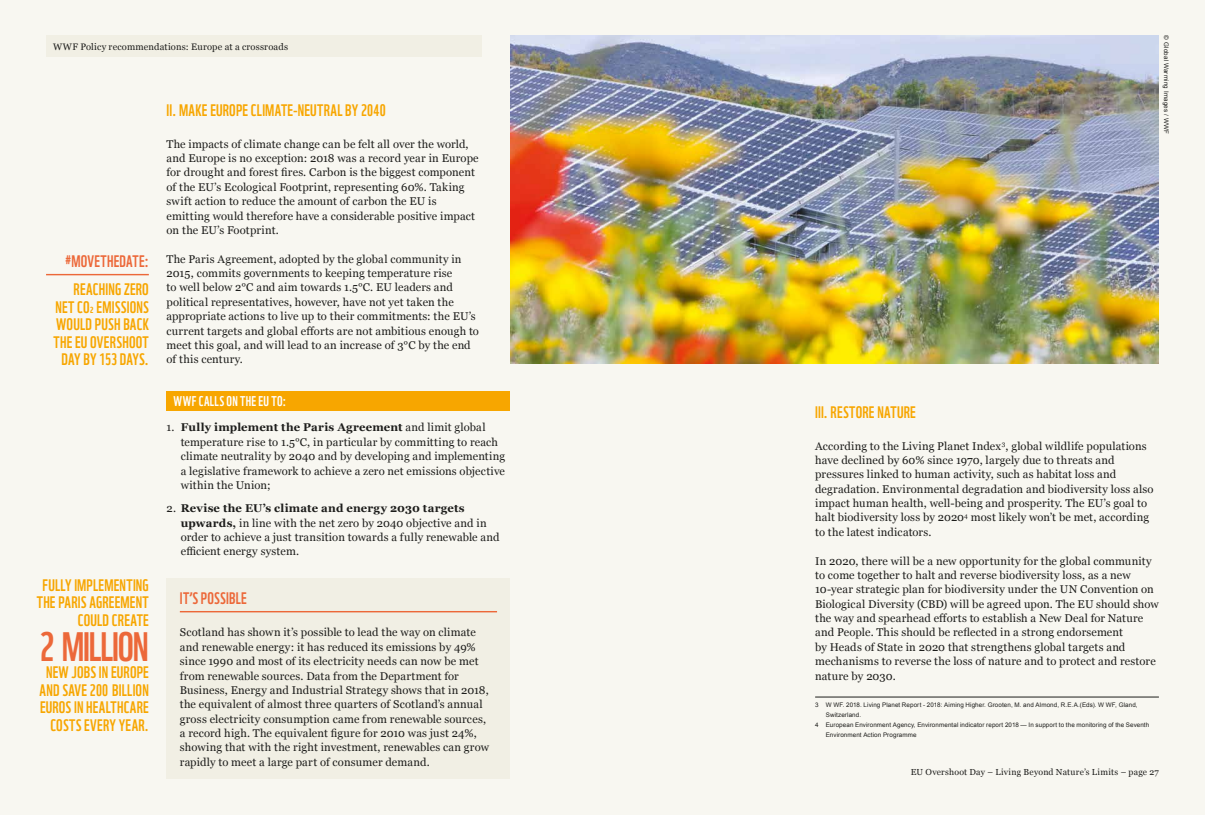
<style>
.page{position:relative;width:1205px;height:815px;background:#fff}
.page>*{position:absolute;margin:0;border:0;box-sizing:border-box;transform-origin:0 0}
.t1{font:40px "WWF";letter-spacing:-.03em;color:#ec6839}
.t2{font:16.25px/17.5px "WWF";letter-spacing:.015em;color:#f7a600;text-align:right}
.t3{font:16.25px "WWF";letter-spacing:.015em;color:#ec6839}
.t4{font:13.75px "WWF";letter-spacing:.025em;color:#fff}
.t5{font:11.25px/14.4px "Georgia";letter-spacing:.015em;color:#1d1d1b}
.t6{font:9.38px "Georgia";letter-spacing:.02em;color:#1d1d1b}
.t7{font:8.75px "Georgia";letter-spacing:.025em;color:#1d1d1b}
.t8{font:6.25px "Arial";letter-spacing:.015em;color:#1d1d1b}
.s1{font-weight:700}
</style>
<div class="page">
<div style="left:602px;top:0;width:603px;height:815px;background:#f8f7f1"></div>
<div style="left:0;top:0;width:602px;height:815px;background:#f8f7f1"></div>
<div style="left:46px;top:35px;width:464px;height:22px;background:#f1efe4"></div>
<div style="left:483px;top:0;width:722px;height:110px;background:#f8f7f1"></div>
<img style="left:510px;top:35px;width:649px;height:328px">
<div style="left:167px;top:391px;width:343px;height:20px;background:#f7a600"></div>
<hr style="left:46px;top:274px;width:103px;height:1px;background:#ec6839">
<hr style="left:815px;top:697px;width:344px;height:1px;background:#1d1d1b">
<div style="left:167px;top:579px;width:343px;height:200px;background:#f1efe4"></div>
<hr style="left:180px;top:611px;width:317px;height:1px;background:#ec6839">
<p class="t6" style="left:53px;top:40px;width:236px">WWF Policy recommendations: Europe at a crossroads</p>
<h2 class="t3" style="left:66px;top:248px;width:85px">#MOVETHEDATE:</h2>
<h2 class="t2" style="left:54px;top:279px;width:97px">REACHING ZERO<br>NET CO2 EMISSIONS<br>WOULD PUSH BACK<br>THE EU OVERSHOOT<br>DAY BY 153 DAYS.</h2>
<h2 class="t2" style="left:37px;top:574px;width:114px">FULLY IMPLEMENTING<br>THE PARIS AGREEMENT<br>COULD CREATE</h2>
<h1 class="t1" style="left:40px;top:615px;width:111px">2 MILLION</h1>
<h2 class="t2" style="left:40px;top:662px;width:111px">NEW JOBS IN EUROPE<br>AND SAVE 200 BILLION<br>EUROS IN HEALTHCARE<br>COSTS EVERY YEAR.</h2>
<h2 class="t2" style="left:167px;top:100px;width:221px">II. MAKE EUROPE CLIMATE-NEUTRAL BY 2040</h2>
<p class="t5" style="left:167px;top:136px;width:314px">The impacts of climate change can be felt all over the world, and Europe is no exception: 2018 was a record year in Europe for drought and forest fires. Carbon is the biggest component of the EU’s Ecological Footprint, representing 60%. Taking swift action to reduce the amount of carbon the EU is emitting would therefore have a considerable positive impact on the EU’s Footprint.</p>
<p class="t5" style="left:167px;top:251px;width:314px">The Paris Agreement, adopted by the global community in 2015, commits governments to keeping temperature rise<br>to well below 2°C and aim towards 1.5°C. EU leaders and political representatives, however, have not yet taken the appropriate actions to live up to their commitments: the EU’s current targets and global efforts are not ambitious enough to meet this goal, and will lead to an increase of 3°C by the end of this century.</p>
<p class="t4" style="left:174px;top:391px;width:114px">WWF CALLS ON THE EU TO:</p>
<p class="t5" style="left:181px;top:420px;width:326px;text-indent:-14px">1. <span class="s1">Fully implement the Paris Agreement</span> and limit global temperature rise to 1.5°C, in particular by committing to reach climate neutrality by 2040 and by developing and implementing a legislative framework to achieve a zero net emissions objective within the Union;</p>
<p class="t5" style="left:181px;top:501px;width:320px;text-indent:-14px">2. <span class="s1">Revise the EU’s climate and energy 2030 targets upwards,</span> in line with the net zero by 2040 objective and in order to achieve a just transition towards a fully renewable and efficient energy system.</p>
<h2 class="t3" style="left:180px;top:585px;width:68px">IT’S POSSIBLE</h2>
<p class="t5" style="left:180px;top:625px;width:311px">Scotland has shown it’s possible to lead the way on climate and renewable energy: it has reduced its emissions by 49% since 1990 and most of its electricity needs can now be met from renewable sources. Data from the Department for Business, Energy and Industrial Strategy shows that in 2018, the equivalent of almost three quarters of Scotland’s annual gross electricity consumption came from renewable sources, a record high. The equivalent figure for 2010 was just 24%, showing that with the right investment, renewables can grow rapidly to meet a large part of consumer demand.</p>
<p class="t8" style="left:1170px;top:35px;width:100px;rotate:90deg">© Global Warming Images / WWF</p>
<h2 class="t2" style="left:815px;top:401px;width:102px">III. RESTORE NATURE</h2>
<p class="t5" style="left:815px;top:438px;width:340px">According to the Living Planet Index<sup>3</sup>, global wildlife populations have declined by 60% since 1970, largely due to threats and pressures linked to human activity, such as habitat loss and degradation. Environmental degradation and biodiversity loss also impact human health, well-being and prosperity. The EU’s goal to halt biodiversity loss by 2020<sup>4</sup> most likely won’t be met, according to the latest indicators.</p>
<p class="t5" style="left:815px;top:553px;width:345px">In 2020, there will be a new opportunity for the global community to come together to halt and reverse biodiversity loss, as a new 10-year strategic plan for biodiversity under the UN Convention on Biological Diversity (CBD) will be agreed upon. The EU should show the way and spearhead efforts to establish a New Deal for Nature and People. This should be reflected in a strong endorsement<br>by Heads of State in 2020 that strengthens global targets and mechanisms to reverse the loss of nature and to protect and restore nature by 2030.</p>
<p class="t8" style="left:815px;top:701px;width:324px">3 W WF. 2018. Living Planet Report - 2018: Aiming Higher. Grooten, M. and Almond, R.E.A.(Eds). W WF, Gland,</p>
<p class="t8" style="left:826px;top:711px;width:37px">Switzerland.</p>
<p class="t8" style="left:815px;top:721px;width:336px">4 European Environment Agency, Environmental indicator report 2018 — In support to the monitoring of the Seventh</p>
<p class="t8" style="left:826px;top:731px;width:92px">Environment Action Programme</p>
<p class="t7" style="left:911px;top:765px;width:250px">EU Overshoot Day – Living Beyond Nature’s Limits – page 27</p>
</div>
